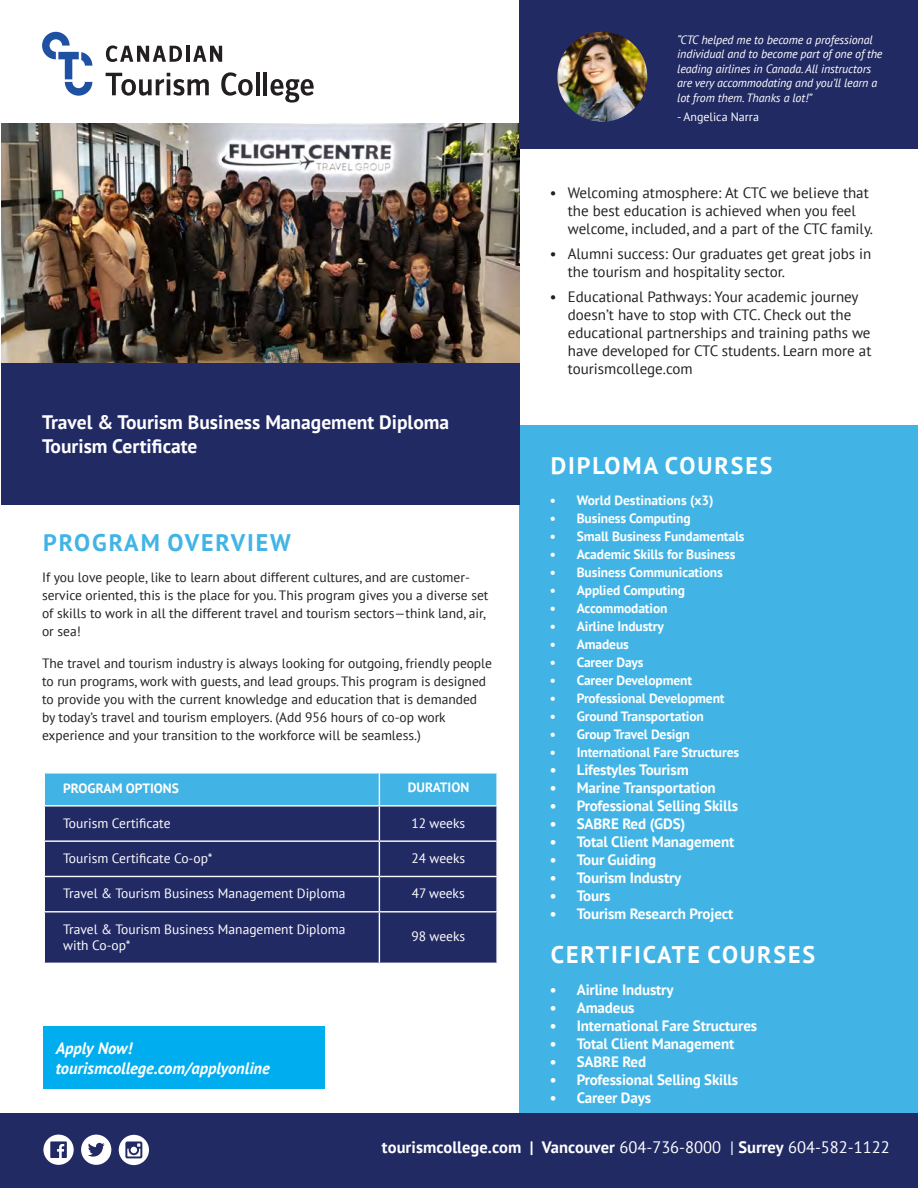
<style>
.page{position:relative;width:918px;height:1188px;background:#fff}
.page>*{position:absolute;margin:0;border:0;box-sizing:border-box;transform-origin:0 0}
.t1{font:700 24px "PT Sans";letter-spacing:.08em;color:#fff}
.t2{font:700 24px "PT Sans";letter-spacing:.08em;color:#41b4e5}
.t3{font:700 19.5px/23.4px "PT Sans";color:#fff}
.t4{font:700 16.5px "PT Sans";letter-spacing:.005em;color:#fff}
.t5{font:italic 700 16.5px "PT Sans";color:#fff}
.t6{font:15px/18px "PT Sans";color:#231f20}
.t7{font:700 15px "PT Sans";letter-spacing:-.01em;color:#fff}
.t8{font:13.5px/18px "PT Sans";color:#231f20}
.t9{font:700 13.5px "PT Sans";letter-spacing:-.01em;color:#fff}
.t10{font:13.5px/16.2px "PT Sans";color:#fff}
.t11{font:italic 12px/14.4px "PT Sans";letter-spacing:-.01em;color:#fff}
.t12{font:12px "PT Sans";color:#fff}
.s1{font-weight:400}
</style>
<div class="page">
<svg style="left:106px;top:45px;width:76px;height:17px"></svg>
<hr style="left:186px;top:46px;width:4px;height:16px;background:#231f20">
<svg style="left:193px;top:46px;width:29px;height:16px"></svg>
<svg style="left:106px;top:73px;width:103px;height:23px"></svg>
<svg style="left:221px;top:72px;width:32px;height:24px"></svg>
<hr style="left:256px;top:72px;width:4px;height:23px;background:#231f20">
<hr style="left:264px;top:72px;width:3px;height:23px;background:#231f20">
<svg style="left:271px;top:79px;width:43px;height:24px"></svg>
<svg style="left:42px;top:32px;width:50px;height:64px"></svg>
<div style="left:519px;top:425px;width:399px;height:707px;background:#41b4e5"></div>
<img style="left:1px;top:124px;width:518px;height:240px">
<div style="left:519px;top:0;width:399px;height:149px;background:#222a64"></div>
<div style="left:1px;top:364px;width:518px;height:141px;background:#222a64"></div>
<img style="left:557px;top:32px;width:90px;height:90px;border-radius:45px">
<div style="left:45px;top:774px;width:451px;height:31px;background:#41b4e5"></div>
<div style="left:45px;top:807px;width:451px;height:156px;background:#222a64"></div>
<hr style="left:379px;top:774px;width:1px;height:31px;background:#fff">
<hr style="left:379px;top:807px;width:1px;height:33px;background:#fff">
<hr style="left:44px;top:840px;width:335px;height:2px;background:#fff">
<hr style="left:379px;top:840px;width:119px;height:2px;background:#fff">
<hr style="left:379px;top:842px;width:1px;height:34px;background:#fff">
<hr style="left:44px;top:876px;width:335px;height:1px;background:#fff">
<hr style="left:379px;top:876px;width:119px;height:1px;background:#fff">
<hr style="left:379px;top:877px;width:1px;height:34px;background:#fff">
<hr style="left:44px;top:911px;width:335px;height:2px;background:#fff">
<hr style="left:379px;top:911px;width:119px;height:2px;background:#fff">
<hr style="left:379px;top:913px;width:1px;height:50px;background:#fff">
<div style="left:44px;top:1027px;width:281px;height:62px;background:#00aeef"></div>
<div style="left:0;top:1113px;width:918px;height:75px;background:#222a64"></div>
<svg style="left:81px;top:1135px;width:30px;height:30px"></svg>
<svg style="left:119px;top:1135px;width:30px;height:30px"></svg>
<svg style="left:43px;top:1135px;width:31px;height:30px"></svg>
<p class="t11" style="left:677px;top:32px;width:207px">“CTC helped me to become a professional individual and to become part of one of the leading airlines in Canada. All instructors are very accommodating and you’ll learn a lot from them. Thanks a lot!”</p>
<p class="t12" style="left:677px;top:109px;width:83px">- Angelica Narra</p>
<p class="t3" style="left:42px;top:411px;width:409px">Travel &amp; Tourism Business Management Diploma<br>Tourism Certificate</p>
<p class="t2" style="left:43px;top:527px;width:249px">PROGRAM OVERVIEW</p>
<p class="t8" style="left:42px;top:568px;width:448px">If you love people, like to learn about different cultures, and are customer&shy;service oriented, this is the place for you. This program gives you a diverse set of skills to work in all the different travel and tourism sectors—think land, air, or sea!</p>
<p class="t8" style="left:42px;top:654px;width:452px">The travel and tourism industry is always looking for outgoing, friendly people to run programs, work with guests, and lead groups. This program is designed to provide you with the current knowledge and education that is demanded by today’s travel and tourism employers. (Add 956 hours of co-op work experience and your transition to the workforce will be seamless.)</p>
<p class="t9" style="left:63px;top:779px;width:117px">PROGRAM OPTIONS</p>
<p class="t9" style="left:408px;top:779px;width:63px">DURATION</p>
<p class="t10" style="left:63px;top:815px;width:109px">Tourism Certificate</p>
<p class="t10" style="left:411px;top:815px;width:55px">12 weeks</p>
<p class="t10" style="left:63px;top:850px;width:151px">Tourism Certificate Co-op*</p>
<p class="t10" style="left:411px;top:850px;width:55px">24 weeks</p>
<p class="t10" style="left:63px;top:885px;width:284px">Travel &amp; Tourism Business Management Diploma</p>
<p class="t10" style="left:412px;top:885px;width:55px">47 weeks</p>
<p class="t10" style="left:63px;top:920px;width:284px">Travel &amp; Tourism Business Management Diploma with Co-op*</p>
<p class="t10" style="left:411px;top:928px;width:55px">98 weeks</p>
<p class="t5" style="left:56px;top:1037px;width:78px">Apply Now!</p>
<p class="t5" style="left:56px;top:1057px;width:216px">tourismcollege.com/applyonline</p>
<p class="t6" style="left:568px;top:184px;width:307px;text-indent:-18px">• Welcoming atmosphere: At CTC we believe that the best education is achieved when you feel welcome, included, and a part of the CTC family.</p>
<p class="t6" style="left:568px;top:244px;width:305px;text-indent:-18px">• Alumni success: Our graduates get great jobs in the tourism and hospitality sector.</p>
<p class="t6" style="left:568px;top:287px;width:305px;text-indent:-18px">• Educational Pathways: Your academic journey doesn’t have to stop with CTC. Check out the educational partnerships and training paths we have developed for CTC students. Learn more at tourismcollege.com</p>
<p class="t1" style="left:551px;top:449px;width:223px">DIPLOMA COURSES</p>
<p class="t9" style="left:550px;top:492px;width:165px">• World Destinations (x3)</p>
<p class="t9" style="left:550px;top:510px;width:142px">• Business Computing</p>
<p class="t9" style="left:550px;top:528px;width:196px">• Small Business Fundamentals</p>
<p class="t9" style="left:550px;top:546px;width:187px">• Academic Skills for Business</p>
<p class="t9" style="left:550px;top:564px;width:174px">• Business Communications</p>
<p class="t9" style="left:550px;top:582px;width:137px">• Applied Computing</p>
<p class="t9" style="left:550px;top:600px;width:119px">• Accommodation</p>
<p class="t9" style="left:550px;top:618px;width:116px">• Airline Industry</p>
<p class="t9" style="left:550px;top:636px;width:81px">• Amadeus</p>
<p class="t9" style="left:550px;top:654px;width:95px">• Career Days</p>
<p class="t9" style="left:550px;top:672px;width:144px">• Career Development</p>
<p class="t9" style="left:550px;top:690px;width:176px">• Professional Development</p>
<p class="t9" style="left:550px;top:708px;width:156px">• Ground Transportation</p>
<p class="t9" style="left:550px;top:726px;width:142px">• Group Travel Design</p>
<p class="t9" style="left:550px;top:744px;width:191px">• International Fare Structures</p>
<p class="t7" style="left:550px;top:760px;width:140px">• Lifestyles Tourism</p>
<p class="t7" style="left:550px;top:778px;width:167px">• Marine Transportation</p>
<p class="t7" style="left:550px;top:796px;width:190px">• Professional Selling Skills</p>
<p class="t7" style="left:550px;top:814px;width:137px">• SABRE Red (GDS)</p>
<p class="t7" style="left:550px;top:832px;width:186px">• Total Client Management</p>
<p class="t7" style="left:550px;top:850px;width:108px">• Tour Guiding</p>
<p class="t7" style="left:550px;top:868px;width:133px">• Tourism Industry</p>
<p class="t7" style="left:550px;top:886px;width:62px">• Tours</p>
<p class="t7" style="left:550px;top:904px;width:185px">• Tourism Research Project</p>
<p class="t1" style="left:551px;top:939px;width:266px">CERTIFICATE COURSES</p>
<p class="t7" style="left:550px;top:980px;width:125px">• Airline Industry</p>
<p class="t7" style="left:550px;top:998px;width:86px">• Amadeus</p>
<p class="t7" style="left:550px;top:1016px;width:209px">• International Fare Structures</p>
<p class="t7" style="left:550px;top:1034px;width:186px">• Total Client Management</p>
<p class="t7" style="left:550px;top:1052px;width:98px">• SABRE Red</p>
<p class="t7" style="left:550px;top:1070px;width:190px">• Professional Selling Skills</p>
<p class="t7" style="left:550px;top:1088px;width:103px">• Career Days</p>
<p class="t4" style="left:382px;top:1136px;width:509px">tourismcollege.com | Vancouver <span class="s1">604-736-8000 |</span> Surrey <span class="s1">604-582-1122</span></p>
</div>
